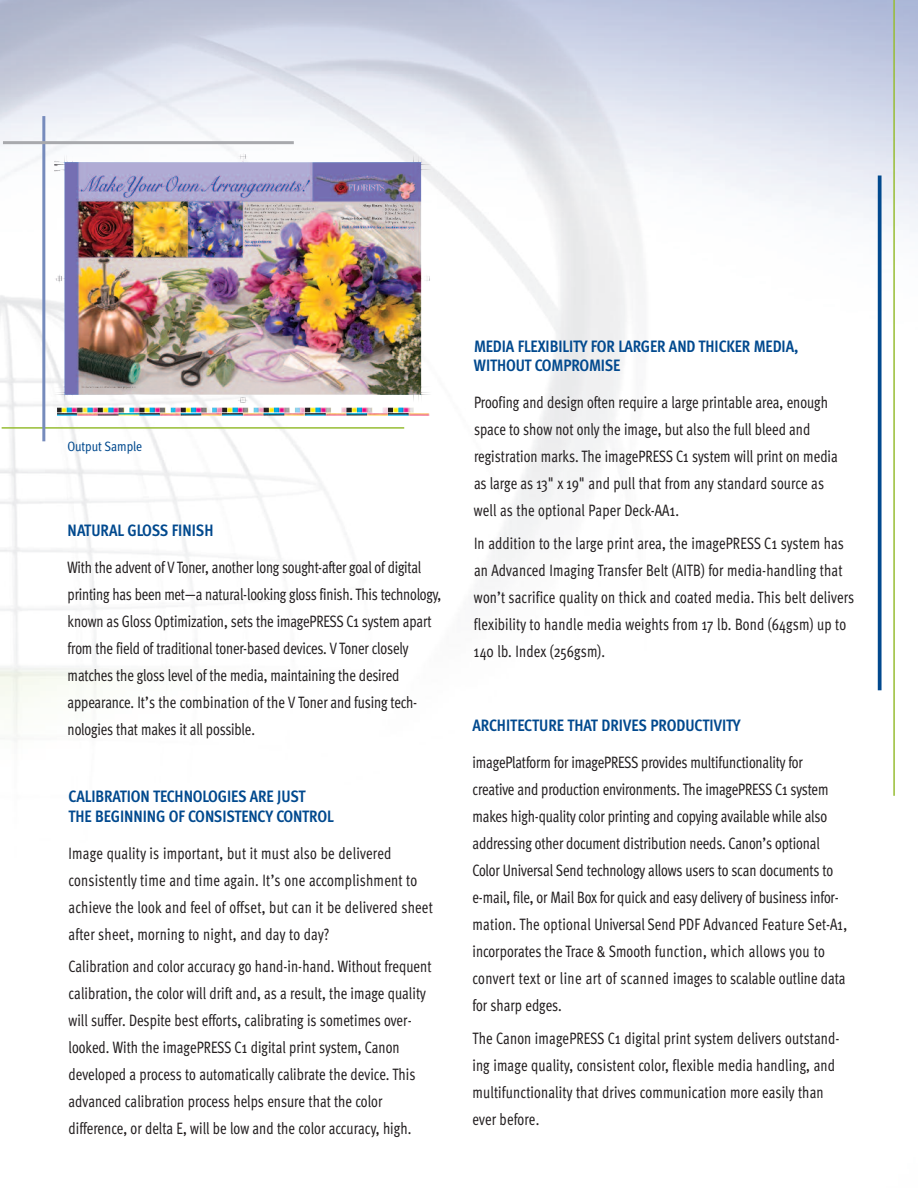
<style>
.page{position:relative;width:918px;height:1188px;background:#fff}
.page>*{position:absolute;margin:0;border:0;box-sizing:border-box;transform-origin:0 0}
.t1{font:16.5px/27px "Meta Cond";color:#231f20;scale:.9 1}
.t2{font:700 16.5px/19.5px "Meta Cond";letter-spacing:-.005em;color:#01498e}
.t3{font:13.5px "Meta Cond";letter-spacing:-.005em;color:#01498e}
</style>
<div class="page">
<hr style="left:893px;top:0;width:2px;height:796px;background:#97bd34">
<img style="left:54px;top:152px;width:378px;height:264px">
<hr style="left:2px;top:427px;width:402px;height:2px;background:#97bd34">
<hr style="left:42px;top:116px;width:3px;height:325px;background:#768bbc">
<hr style="left:3px;top:141px;width:291px;height:3px;background:#a8a9ad">
<svg style="left:878px;top:176px;width:4px;height:514px;background:#1e5e9b"></svg>
<p class="t3" style="left:68px;top:442px;width:76px">Output Sample</p>
<p class="t2" style="left:68px;top:522px;width:147px">NATURAL GLOSS FINISH</p>
<p class="t1" style="left:68px;top:555px;width:417px">With the advent of V Toner, another long sought-after goal of digital printing has been met—a natural-looking gloss finish. This technology, known as Gloss Optimization, sets the imagePRESS C1 system apart from the field of traditional toner-based devices. V Toner closely matches the gloss level of the media, maintaining the desired appearance. It’s the combination of the V Toner and fusing tech&shy;nologies that makes it all possible.</p>
<p class="t2" style="left:69px;top:788px;width:267px">CALIBRATION TECHNOLOGIES ARE JUST<br>THE BEGINNING OF CONSISTENCY CONTROL</p>
<p class="t1" style="left:69px;top:841px;width:406px">Image quality is important, but it must also be delivered consistently time and time again. It’s one accomplishment to achieve the look and feel of offset, but can it be delivered sheet after sheet, morning to night, and day to day?</p>
<p class="t1" style="left:69px;top:954px;width:405px">Calibration and color accuracy go hand-in-hand. Without frequent calibration, the color will drift and, as a result, the image quality will suffer. Despite best efforts, calibrating is sometimes over&shy;looked. With the imagePRESS C1 digital print system, Canon developed a process to automatically calibrate the device. This advanced calibration process helps ensure that the color difference, or delta E, will be low and the color accuracy, high.</p>
<p class="t2" style="left:474px;top:338px;width:326px">MEDIA FLEXIBILITY FOR LARGER AND THICKER MEDIA,<br>WITHOUT COMPROMISE</p>
<p class="t1" style="left:474px;top:390px;width:406px">Proofing and design often require a large printable area, enough space to show not only the image, but also the full bleed and registration marks. The imagePRESS C1 system will print on media as large as 13" x 19" and pull that from any standard source as well as the optional Paper Deck-AA1.</p>
<p class="t1" style="left:474px;top:531px;width:424px">In addition to the large print area, the imagePRESS C1 system has an Advanced Imaging Transfer Belt (AITB) for media-handling that won’t sacrifice quality on thick and coated media. This belt delivers flexibility to handle media weights from 17 lb. Bond (64gsm) up to 140 lb. Index (256gsm).</p>
<p class="t2" style="left:472px;top:717px;width:270px">ARCHITECTURE THAT DRIVES PRODUCTIVITY</p>
<p class="t1" style="left:472px;top:750px;width:418px">imagePlatform for imagePRESS provides multifunctionality for creative and production environments. The imagePRESS C1 system makes high-quality color printing and copying available while also addressing other document distribution needs. Canon’s optional Color Universal Send technology allows users to scan documents to e-mail, file, or Mail Box for quick and easy delivery of business infor&shy;mation. The optional Universal Send PDF Advanced Feature Set-A1, incorporates the Trace &amp; Smooth function, which allows you to convert text or line art of scanned images to scalable outline data for sharp edges.</p>
<p class="t1" style="left:473px;top:1026px;width:409px">The Canon imagePRESS C1 digital print system delivers outstand&shy;ing image quality, consistent color, flexible media handling, and multifunctionality that drives communication more easily than ever before.</p>
</div>
